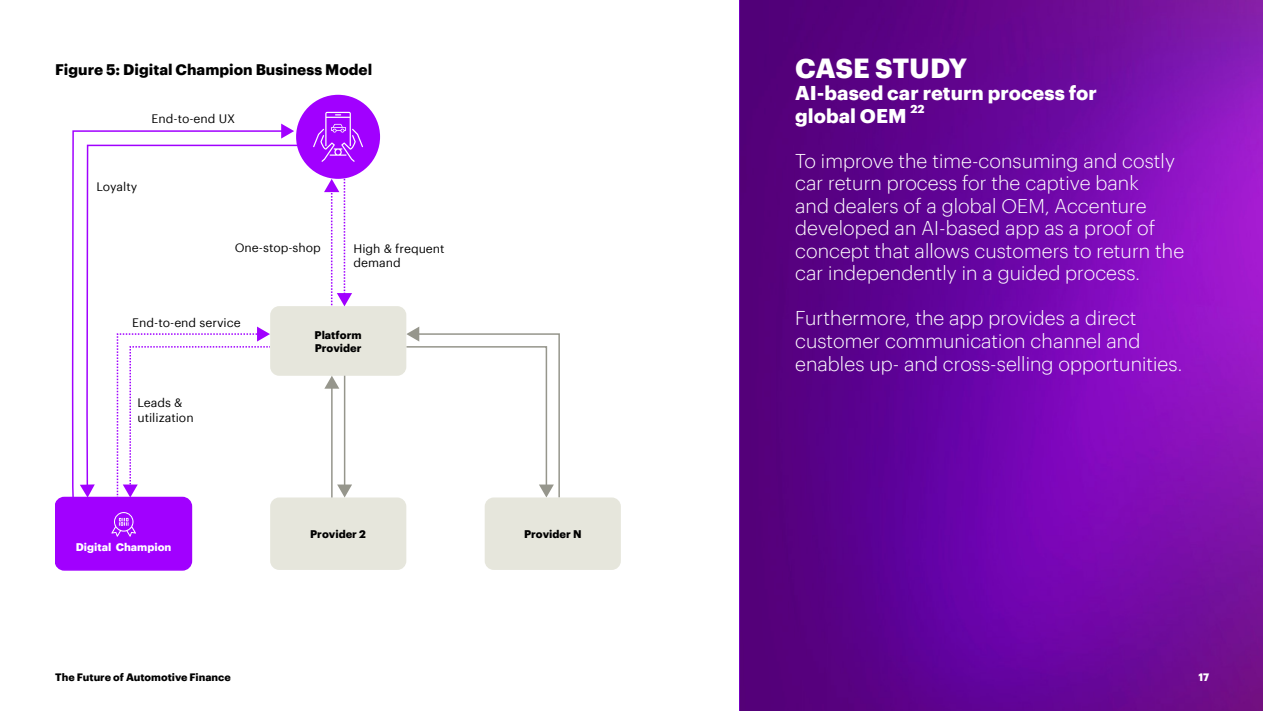
<style>
.page{position:relative;width:1263px;height:711px;background:#fff}
.page>*{position:absolute;margin:0;border:0;box-sizing:border-box;transform-origin:0 0}
.case_head_Kopie{font:700 27px "Graphik";letter-spacing:-.015em;color:#fff}
.case_body{font:300 19.5px/22.5px "Graphik";color:#fff}
.case_head{font:700 19.5px/22.5px "Graphik";color:#fff}
.chart_title{font:700 15px "Graphik";color:#000}
.t1{font:12px/14.4px "Graphik";color:#000}
.case_head-2{font:700 11.4px "Graphik";color:#fff}
.t2{font:700 10.8px/13px "Graphik";color:#000}
.t3{font:700 10.8px "Graphik";color:#fff}
.t4{font:700 10.5px "Graphik";color:#000}
.t5{font:700 10.5px "Graphik";color:#fff}
</style>
<div class="page">
<img style="left:740px;top:0;width:523px;height:710px">
<svg style="left:72px;top:130px;width:210px;height:370px"></svg>
<svg style="left:281px;top:123px;width:13px;height:15px"></svg>
<svg style="left:86px;top:144px;width:215px;height:344px"></svg>
<svg style="left:80px;top:484px;width:15px;height:12px"></svg>
<svg style="left:116px;top:326px;width:154px;height:171px"></svg>
<svg style="left:405px;top:326px;width:155px;height:171px"></svg>
<div style="left:270px;top:497px;width:136px;height:72px;background:#e6e6dc;border-radius:9px"></div>
<div style="left:55px;top:497px;width:136px;height:72px;background:#a100ff;border-radius:9px"></div>
<div style="left:55px;top:496px;width:137px;height:74px;border:2px solid #a100ff;border-radius:9px"></div>
<div style="left:485px;top:497px;width:136px;height:72px;background:#e6e6dc;border-radius:9px"></div>
<div style="left:270px;top:306px;width:136px;height:69px;background:#e6e6dc;border-radius:9px"></div>
<div style="left:296px;top:95px;width:84px;height:84px;background:#a100ff;border-radius:50%"></div>
<hr style="left:331px;top:386px;width:2px;height:111px;background:#96968c">
<svg style="left:324px;top:375px;width:15px;height:13px"></svg>
<hr style="left:344px;top:375px;width:1px;height:111px;background:#96968c">
<svg style="left:337px;top:484px;width:15px;height:13px"></svg>
<svg style="left:324px;top:179px;width:28px;height:127px"></svg>
<svg style="left:111px;top:512px;width:25px;height:24px"></svg>
<svg style="left:313px;top:112px;width:50px;height:50px"></svg>
<p class="chart_title" style="left:55px;top:58px;width:318px">Figure 5: Digital Champion Business Model</p>
<p class="case_head_Kopie" style="left:795px;top:47px;width:174px">CASE STUDY</p>
<p class="case_head" style="left:795px;top:80px;width:303px">AI-based car return process for global OEM</p>
<p class="case_head-2" style="left:910px;top:100px;width:16px">22</p>
<p class="case_body" style="left:795px;top:148px;width:390px">To improve the time-consuming and costly car return process for the captive bank<br>and dealers of a global OEM, Accenture developed an AI-based app as a proof of concept that allows customers to return the car independently in a guided process.</p>
<p class="case_body" style="left:795px;top:305px;width:388px">Furthermore, the app provides a direct customer communication channel and enables up- and cross-selling opportunities.</p>
<p class="t1" style="left:152px;top:110px;width:85px">End-to-end UX</p>
<p class="t1" style="left:97px;top:178px;width:42px">Loyalty</p>
<p class="t1" style="left:235px;top:239px;width:88px">One-stop-shop</p>
<p class="t1" style="left:353px;top:240px;width:93px">High &amp; frequent demand</p>
<p class="t1" style="left:132px;top:314px;width:110px">End-to-end service</p>
<p class="t2" style="left:315px;top:327px;width:49px">Platform<br>Provider</p>
<p class="t1" style="left:137px;top:394px;width:58px">Leads &amp; utilization</p>
<p class="t3" style="left:76px;top:538px;width:97px">Digital Champion</p>
<p class="t2" style="left:310px;top:526px;width:57px">Provider 2</p>
<p class="t2" style="left:524px;top:526px;width:59px">Provider N</p>
<p class="t4" style="left:55px;top:669px;width:177px">The Future of Automotive Finance</p>
<p class="t5" style="left:1198px;top:669px;width:12px">17</p>
</div>
